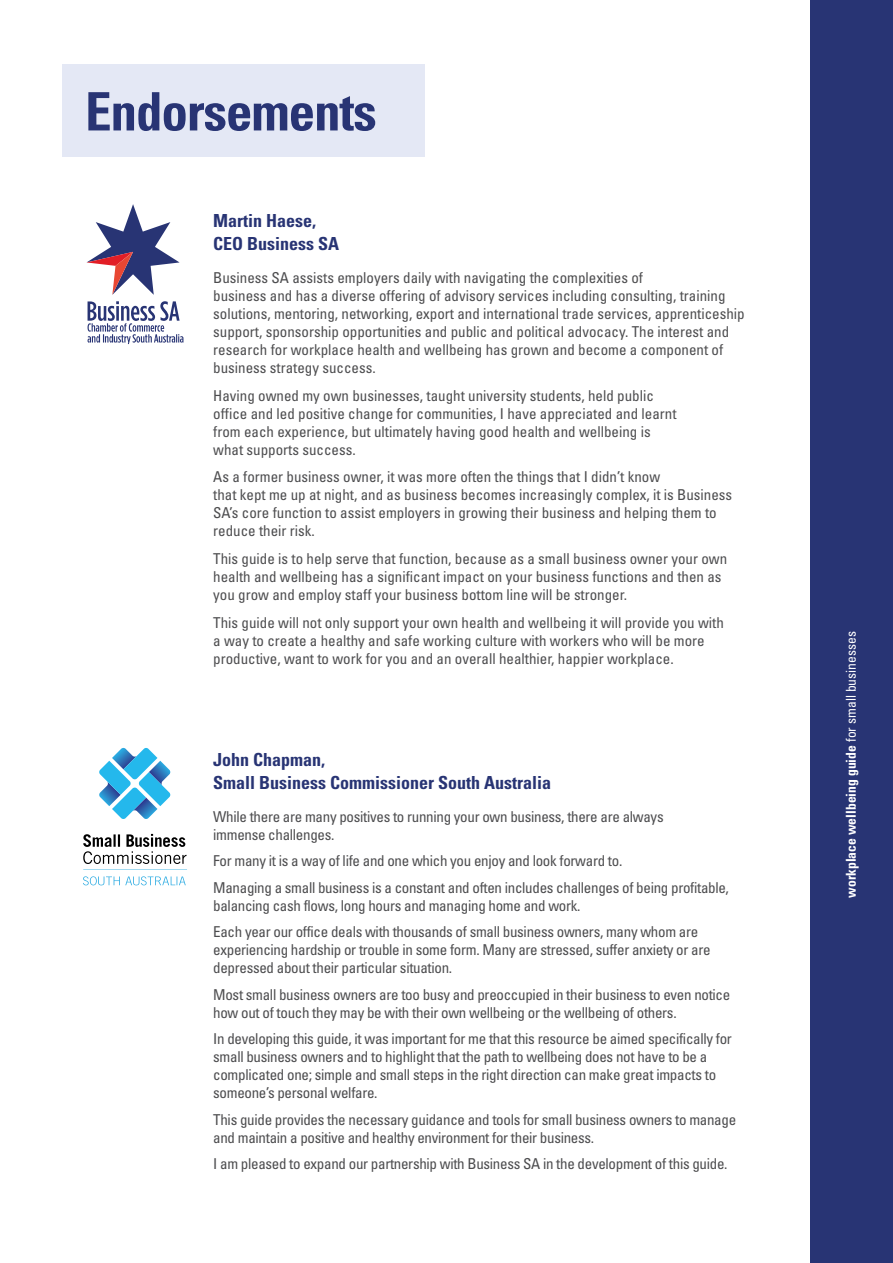
<style>
.page{position:relative;width:893px;height:1263px;background:#fff}
.page>*{position:absolute;margin:0;border:0;box-sizing:border-box;transform-origin:0 0}
.t1{font:700 condensed 53.1px "Univers";letter-spacing:-.02em;color:#283474}
.t2{font:700 condensed 18px/22.5px "Univers";color:#283474}
.t3{font:condensed 15px/18px "Univers";color:#4d4d4f}
.t4{font:condensed 15px/18px "Univers";letter-spacing:-.02em;color:#4d4d4f}
.t5{font:700 condensed 13.65px "Univers";color:#fff}
.s1{font-weight:400}
</style>
<div class="page">
<div style="left:62px;top:65px;width:363px;height:92px;background:#e4e8f5"></div>
<div style="left:810px;top:0;width:83px;height:1263px;background:#283474"></div>
<svg style="left:83px;top:876px;width:103px;height:9px"></svg>
<svg style="left:83px;top:834px;width:104px;height:36px"></svg>
<svg style="left:99px;top:748px;width:72px;height:71px"></svg>
<svg style="left:87px;top:204px;width:93px;height:91px"></svg>
<svg style="left:88px;top:301px;width:95px;height:43px"></svg>
<h1 class="t1" style="left:85px;top:79px;width:293px">Endorsements</h1>
<p class="t2" style="left:213px;top:210px;width:127px">Martin Haese,<br>CEO Business SA</p>
<p class="t3" style="left:213px;top:268px;width:533px">Business SA assists employers daily with navigating the complexities of<br>business and has a diverse offering of advisory services including consulting, training solutions, mentoring, networking, export and international trade services, apprenticeship support, sponsorship opportunities and public and political advocacy. The interest and research for workplace health and wellbeing has grown and become a component of business strategy success.</p>
<p class="t3" style="left:213px;top:386px;width:465px">Having owned my own businesses, taught university students, held public office and led positive change for communities, I have appreciated and learnt from each experience, but ultimately having good health and wellbeing is what supports success.</p>
<p class="t3" style="left:213px;top:468px;width:521px">As a former business owner, it was more often the things that I didn’t know<br>that kept me up at night, and as business becomes increasingly complex, it is Business SA’s core function to assist employers in growing their business and helping them to reduce their risk.</p>
<p class="t3" style="left:213px;top:549px;width:516px">This guide is to help serve that function, because as a small business owner your own health and wellbeing has a significant impact on your business functions and then as you grow and employ staff your business bottom line will be stronger.</p>
<p class="t3" style="left:213px;top:613px;width:512px">This guide will not only support your own health and wellbeing it will provide you with a way to create a healthy and safe working culture with workers who will be more productive, want to work for you and an overall healthier, happier workplace.</p>
<p class="t2" style="left:213px;top:749px;width:339px">John Chapman,<br>Small Business Commissioner South Australia</p>
<p class="t4" style="left:213px;top:807px;width:452px">While there are many positives to running your own business, there are always immense challenges.</p>
<p class="t4" style="left:213px;top:847px;width:517px;line-height:26.5px">For many it is a way of life and one which you enjoy and look forward to.<br>Managing a small business is a constant and often includes challenges of being profitable,</p>
<p class="t4" style="left:213px;top:892px;width:487px;line-height:26.5px">balancing cash flows, long hours and managing home and work.<br>Each year our office deals with thousands of small business owners, many whom are</p>
<p class="t4" style="left:213px;top:941px;width:499px">experiencing hardship or trouble in some form. Many are stressed, suffer anxiety or are depressed about their particular situation.</p>
<p class="t4" style="left:213px;top:985px;width:519px">Most small business owners are too busy and preoccupied in their business to even notice how out of touch they may be with their own wellbeing or the wellbeing of others.</p>
<p class="t4" style="left:213px;top:1030px;width:520px">In developing this guide, it was important for me that this resource be aimed specifically for small business owners and to highlight that the path to wellbeing does not have to be a complicated one; simple and small steps in the right direction can make great impacts to someone’s personal welfare.</p>
<p class="t4" style="left:213px;top:1110px;width:524px">This guide provides the necessary guidance and tools for small business owners to manage and maintain a positive and healthy environment for their business.</p>
<p class="t4" style="left:213px;top:1155px;width:516px">I am pleased to expand our partnership with Business SA in the development of this guide.</p>
<p class="t5" style="left:843px;top:898px;width:268px;rotate:-90deg">workplace wellbeing guide <span class="s1">for small businesses</span></p>
</div>
